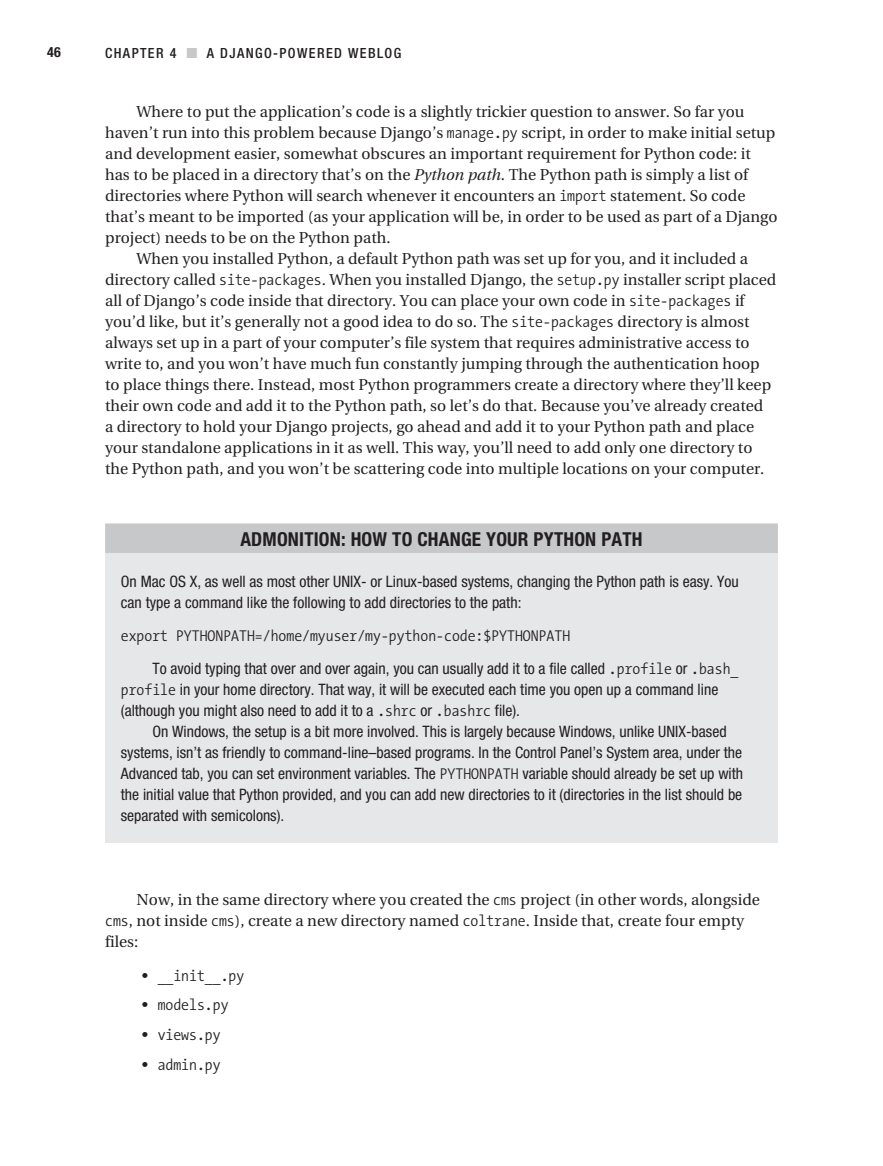
<style>
.page{position:relative;width:883px;height:1166px;background:#fff}
.page>*{position:absolute;margin:0;border:0;box-sizing:border-box;transform-origin:0 0}
.t1{font:700 condensed 19.25px "Helvetica Neue";letter-spacing:.01em;color:#231f20}
.t2{font:15.75px/21px "Utopia";color:#231f20}
.t3{font:condensed 15.75px/21px "Helvetica Neue";color:#231f20}
.t4{font:300 15.75px/33.2px "The Sans Mono Condensed";color:#231f20}
.t5{font:500 condensed 14px "Helvetica Neue";letter-spacing:.1em;color:#231f20}
.t6{font:700 condensed 14px "Helvetica Neue";color:#231f20}
.s1{color:#c7c8ca}
.s2{font-family:"The Sans Mono Condensed";font-weight:300}
.s3{font-style:italic}
.s4{font-family:"Helvetica Neue";font-weight:400;font-stretch:condensed}
.s5{font-family:"The Sans Mono Condensed";font-weight:300;font-stretch:normal}
.s6{font-family:"Utopia";font-weight:400}
</style>
<div class="page">
<div style="left:105px;top:523px;width:672px;height:32px;background:#c7c8ca"></div>
<div style="left:105px;top:553px;width:672px;height:289px;background:#e6e7e9"></div>
<p class="t6" style="left:47px;top:43px;width:15px">46</p>
<p class="t5" style="left:105px;top:45px;width:98px">CHAPTER 4 <span class="s1">■</span> A</p>
<p class="t5" style="left:220px;top:45px;width:98px">DJANGO-POWERE</p>
<p class="t5" style="left:334px;top:45px;width:69px">D WEBLOG</p>
<p class="t2" style="left:137px;top:101px;width:609px">Where to put the application’s code is a slightly trickier question to answer. So far you</p>
<p class="t2" style="left:105px;top:122px;width:671px">haven’t run into this problem because Django’s <span class="s2">manage.py</span> script, in order to make initial setup</p>
<p class="t2" style="left:105px;top:143px;width:647px">and development easier, somewhat obscures an important requirement for Python code: it</p>
<p class="t2" style="left:105px;top:164px;width:644px">has to be placed in a directory that’s on the <span class="s3">Python path</span>. The Python path is simply a list of</p>
<p class="t2" style="left:105px;top:185px;width:641px">directories where Python will search whenever it encounters an <span class="s2">import</span> statement. So code</p>
<p class="t2" style="left:105px;top:206px;width:673px">that’s meant to be imported (as your application will be, in order to be used as part of a Django</p>
<p class="t2" style="left:105px;top:227px;width:287px">project) needs to be on the Python path.</p>
<p class="t2" style="left:137px;top:248px;width:612px">When you installed Python, a default Python path was set up for you, and it included a</p>
<p class="t2" style="left:105px;top:269px;width:672px">directory called <span class="s2">site-packages</span>. When you installed Django, the <span class="s2">setup.py</span> installer script placed</p>
<p class="t2" style="left:105px;top:290px;width:640px">all of Django’s code inside that directory. You can place your own code in <span class="s2">site-packages</span> if</p>
<p class="t2" style="left:105px;top:311px;width:645px">you’d like, but it’s generally not a good idea to do so. The <span class="s2">site-packages</span> directory is almost</p>
<p class="t2" style="left:105px;top:332px;width:645px">always set up in a part of your computer’s file system that requires administrative access to</p>
<p class="t2" style="left:105px;top:353px;width:656px">write to, and you won’t have much fun constantly jumping through the authentication hoop</p>
<p class="t2" style="left:105px;top:374px;width:667px">to place things there. Instead, most Python programmers create a directory where they’ll keep</p>
<p class="t2" style="left:105px;top:395px;width:659px">their own code and add it to the Python path, so let’s do that. Because you’ve already created</p>
<p class="t2" style="left:105px;top:416px;width:650px">a directory to hold your Django projects, go ahead and add it to your Python path and place</p>
<p class="t2" style="left:105px;top:437px;width:648px">your standalone applications in it as well. This way, you’ll need to add only one directory to</p>
<p class="t2" style="left:105px;top:458px;width:660px">the Python path, and you won’t be scattering code into multiple locations on your computer.</p>
<p class="t1" style="left:240px;top:528px;width:382px">ADMONITION: HOW TO CHANGE YOUR PYTHON PATH</p>
<p class="t3" style="left:121px;top:570px;width:619px">On Mac OS X, as well as most other UNIX- or Linux-based systems, changing the Python path is easy. You can type a command like the following to add directories to the path:</p>
<p class="t4" style="left:152px;top:619px;width:587px;text-indent:-32px">export PYTHONPATH=/home/myuser/my-python-code:$PYTHONPATH<br><span class="s4">To avoid typing that over and over again, you can usually add it to a file called</span> .profile <span class="s4">or</span> .bash_</p>
<p class="t3" style="left:121px;top:679px;width:598px"><span class="s5">profile</span> in your home directory. That way, it will be executed each time you open up a command line</p>
<p class="t3" style="left:121px;top:700px;width:400px">(although you might also need to add it to a <span class="s5">.shrc</span> or <span class="s5">.bashrc</span> file).</p>
<p class="t3" style="left:152px;top:721px;width:575px">On Windows, the setup is a bit more involved. This is largely because Windows, unlike UNIX-based</p>
<p class="t3" style="left:121px;top:742px;width:622px">systems, isn’t as friendly to command-line–based programs. In the Control Panel’s System area, under the</p>
<p class="t3" style="left:121px;top:763px;width:623px">Advanced tab, you can set environment variables. The <span class="s5">PYTHONPATH</span> variable should already be set up with</p>
<p class="t3" style="left:121px;top:784px;width:622px">the initial value that Python provided, and you can add new directories to it (directories in the list should be</p>
<p class="t3" style="left:121px;top:805px;width:165px">separated with semicolons).</p>
<p class="t2" style="left:105px;top:889px;width:656px;text-indent:32px">Now, in the same directory where you created the <span class="s2">cms</span> project (in other words, alongside <span class="s2">cms</span>, not inside <span class="s2">cms</span>), create a new directory named <span class="s2">coltrane</span>. Inside that, create four empty files:</p>
<p class="t4" style="left:142px;top:959px;width:104px"><span class="s6">•</span> __init__.py</p>
<p class="t4" style="left:142px;top:989px;width:88px"><span class="s6">•</span> models.py</p>
<p class="t4" style="left:142px;top:1018px;width:80px"><span class="s6">•</span> views.py</p>
<p class="t4" style="left:142px;top:1048px;width:80px"><span class="s6">•</span> admin.py</p>
</div>
